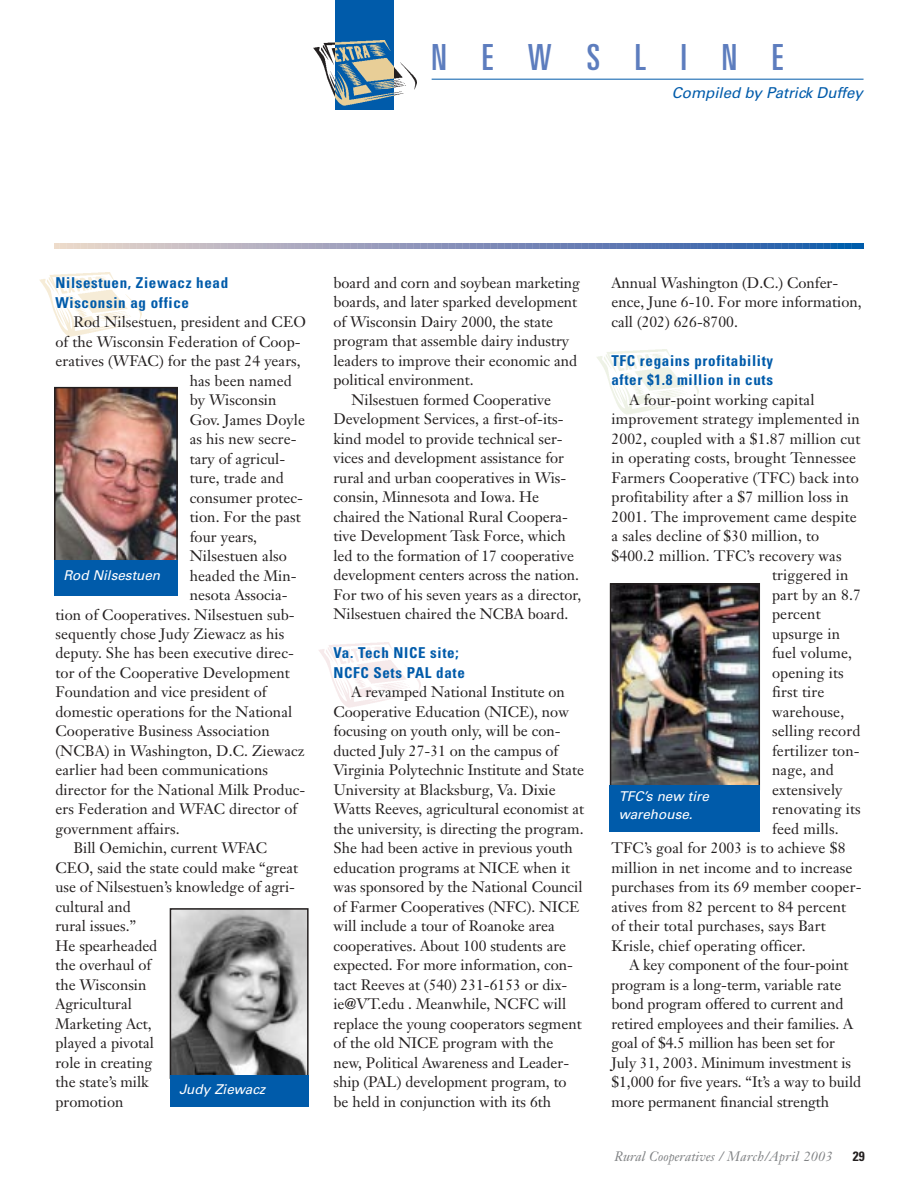
<style>
.page{position:relative;width:918px;height:1188px;background:#fff}
.page>*{position:absolute;margin:0;border:0;box-sizing:border-box;transform-origin:0 0}
.t1{font:ultra-condensed 36px "Univers";letter-spacing:.965em;color:#5d7dbe}
.t2{font:15px/19.5px "Janson Text";color:#231f1f}
.t3{font:700 condensed 15px/19.5px "Univers";letter-spacing:.045em;color:#005baa}
.t4{font:italic 15px "Univers";color:#005baa}
.t5{font:italic 13.5px/18px "Univers";color:#fff}
.t6{font:italic 13.5px "Janson Text";color:#808284}
.t7{font:700 condensed 13.5px "Univers";color:#231f1f}
</style>
<div class="page">
<img style="left:597px;top:350px;width:102px;height:64px">
<img style="left:319px;top:643px;width:102px;height:64px">
<img style="left:39px;top:272px;width:102px;height:65px">
<img style="left:314px;top:42px;width:102px;height:55px">
<div style="left:335px;top:0;width:59px;height:110px;background:#005baa"></div>
<img style="left:335px;top:41px;width:59px;height:64px">
<hr style="left:432px;top:79px;width:432px;height:1px;background:#005baa">
<svg style="left:54px;top:243px;width:810px;height:5px"></svg>
<img style="left:57px;top:390px;width:118px;height:170px">
<div style="left:54px;top:387px;width:124px;height:180px;border:2px solid #231f1f"></div>
<div style="left:54px;top:560px;width:124px;height:36px;background:#005baa"></div>
<img style="left:613px;top:586px;width:144px;height:199px">
<div style="left:610px;top:583px;width:150px;height:207px;border:2px solid #231f1f"></div>
<img style="left:173px;top:911px;width:133px;height:165px">
<div style="left:170px;top:908px;width:139px;height:171px;border:2px solid #231f1f"></div>
<div style="left:170px;top:1076px;width:139px;height:31px;background:#005baa"></div>
<div style="left:610px;top:785px;width:150px;height:47px;background:#005baa"></div>
<h1 class="t1" style="left:432px;top:44px;width:353px">NEWSLINE</h1>
<p class="t4" style="left:672px;top:87px;width:192px">Compiled by Patrick Duffey</p>
<p class="t3" style="left:56px;top:274px;width:174px">Nilsestuen, Ziewacz head<br>Wisconsin ag office</p>
<p class="t2" style="left:74px;top:314px;width:234px">Rod Nilsestuen, president and CEO</p>
<p class="t2" style="left:56px;top:333px;width:247px">of the Wisconsin Federation of Coop-</p>
<p class="t2" style="left:56px;top:353px;width:247px">eratives (WFAC) for the past 24 years,</p>
<p class="t2" style="left:190px;top:372px;width:104px">has been named</p>
<p class="t2" style="left:190px;top:392px;width:88px">by Wisconsin</p>
<p class="t2" style="left:190px;top:411px;width:117px">Gov. James Doyle</p>
<p class="t2" style="left:190px;top:431px;width:108px">as his new secre-</p>
<p class="t2" style="left:190px;top:450px;width:97px">tary of agricul-</p>
<p class="t2" style="left:190px;top:470px;width:96px">ture, trade and</p>
<p class="t2" style="left:190px;top:489px;width:115px">consumer protec-</p>
<p class="t2" style="left:190px;top:509px;width:112px">tion. For the past</p>
<p class="t2" style="left:190px;top:528px;width:69px">four years,</p>
<p class="t2" style="left:190px;top:548px;width:99px">Nilsestuen also</p>
<p class="t2" style="left:190px;top:567px;width:108px">headed the Min-</p>
<p class="t2" style="left:190px;top:587px;width:99px">nesota Associa-</p>
<p class="t2" style="left:56px;top:606px;width:241px">tion of Cooperatives. Nilsestuen sub-</p>
<p class="t2" style="left:56px;top:626px;width:230px">sequently chose Judy Ziewacz as his</p>
<p class="t2" style="left:56px;top:645px;width:240px">deputy. She has been executive direc-</p>
<p class="t2" style="left:56px;top:665px;width:236px">tor of the Cooperative Development</p>
<p class="t2" style="left:56px;top:684px;width:213px">Foundation and vice president of</p>
<p class="t2" style="left:56px;top:704px;width:238px">domestic operations for the National</p>
<p class="t2" style="left:56px;top:723px;width:216px">Cooperative Business Association</p>
<p class="t2" style="left:56px;top:743px;width:251px">(NCBA) in Washington, D.C. Ziewacz</p>
<p class="t2" style="left:56px;top:762px;width:214px">earlier had been communications</p>
<p class="t2" style="left:56px;top:782px;width:251px">director for the National Milk Produc-</p>
<p class="t2" style="left:56px;top:801px;width:243px">ers Federation and WFAC director of</p>
<p class="t2" style="left:56px;top:821px;width:126px">government affairs.</p>
<p class="t2" style="left:74px;top:840px;width:195px">Bill Oemichin, current WFAC</p>
<p class="t2" style="left:56px;top:860px;width:244px">CEO, said the state could make “great</p>
<p class="t2" style="left:56px;top:879px;width:241px">use of Nilsestuen’s knowledge of agri-</p>
<p class="t2" style="left:56px;top:899px;width:77px">cultural and</p>
<p class="t2" style="left:56px;top:918px;width:82px">rural issues.”</p>
<p class="t2" style="left:56px;top:938px;width:103px">He spearheaded</p>
<p class="t2" style="left:56px;top:957px;width:97px">the overhaul of</p>
<p class="t2" style="left:56px;top:977px;width:92px">the Wisconsin</p>
<p class="t2" style="left:56px;top:996px;width:78px">Agricultural</p>
<p class="t2" style="left:56px;top:1016px;width:98px">Marketing Act,</p>
<p class="t2" style="left:56px;top:1035px;width:100px">played a pivotal</p>
<p class="t2" style="left:56px;top:1055px;width:98px">role in creating</p>
<p class="t2" style="left:56px;top:1074px;width:95px">the state’s milk</p>
<p class="t2" style="left:56px;top:1094px;width:70px">promotion</p>
<p class="t5" style="left:63px;top:568px;width:98px">Rod Nilsestuen</p>
<p class="t5" style="left:179px;top:1081px;width:88px">Judy Ziewacz</p>
<p class="t2" style="left:333px;top:275px;width:248px">board and corn and soybean marketing</p>
<p class="t2" style="left:333px;top:294px;width:245px">boards, and later sparked development</p>
<p class="t2" style="left:333px;top:314px;width:221px">of Wisconsin Dairy 2000, the state</p>
<p class="t2" style="left:333px;top:333px;width:237px">program that assemble dairy industry</p>
<p class="t2" style="left:333px;top:353px;width:245px">leaders to improve their economic and</p>
<p class="t2" style="left:333px;top:372px;width:142px">political environment.</p>
<p class="t2" style="left:351px;top:392px;width:201px">Nilsestuen formed Cooperative</p>
<p class="t2" style="left:333px;top:411px;width:232px">Development Services, a first-of-its-</p>
<p class="t2" style="left:333px;top:431px;width:231px">kind model to provide technical ser-</p>
<p class="t2" style="left:333px;top:450px;width:232px">vices and development assistance for</p>
<p class="t2" style="left:333px;top:470px;width:234px">rural and urban cooperatives in Wis-</p>
<p class="t2" style="left:333px;top:489px;width:207px">consin, Minnesota and Iowa. He</p>
<p class="t2" style="left:333px;top:509px;width:236px">chaired the National Rural Coopera-</p>
<p class="t2" style="left:333px;top:528px;width:234px">tive Development Task Force, which</p>
<p class="t2" style="left:333px;top:548px;width:242px">led to the formation of 17 cooperative</p>
<p class="t2" style="left:333px;top:567px;width:247px">development centers across the nation.</p>
<p class="t2" style="left:333px;top:587px;width:249px">For two of his seven years as a director,</p>
<p class="t2" style="left:333px;top:606px;width:236px">Nilsestuen chaired the NCBA board.</p>
<p class="t3" style="left:333px;top:645px;width:133px">Va. Tech NICE site;<br>NCFC Sets PAL date</p>
<p class="t2" style="left:333px;top:684px;width:252px;text-indent:18px">A revamped National Institute on Cooperative Education (NICE), now focusing on youth only, will be con&shy;ducted July 27-31 on the campus of Virginia Polytechnic Institute and State University at Blacksburg, Va. Dixie Watts Reeves, agricultural economist at the university, is directing the program.<br>She had been active in previous youth education programs at NICE when it was sponsored by the National Council of Farmer Cooperatives (NFC). NICE will include a tour of Roanoke area cooperatives. About 100 students are expected. For more information, con&shy;tact Reeves at (540) 231-6153 or dix&shy;ie@VT.edu . Meanwhile, NCFC will replace the young cooperators segment of the old NICE program with the new, Political Awareness and Leader&shy;ship (PAL) development program, to be held in conjunction with its 6th</p>
<p class="t2" style="left:611px;top:275px;width:252px">Annual Washington (D.C.) Confer&shy;ence, June 6-10. For more information, call (202) 626-8700.</p>
<p class="t3" style="left:611px;top:352px;width:163px">TFC regains profitability after $1.8 million in cuts</p>
<p class="t2" style="left:629px;top:392px;width:187px">A four-point working capital</p>
<p class="t2" style="left:611px;top:411px;width:250px">improvement strategy implemented in</p>
<p class="t2" style="left:611px;top:431px;width:251px">2002, coupled with a $1.87 million cut</p>
<p class="t2" style="left:611px;top:450px;width:246px">in operating costs, brought Tennessee</p>
<p class="t2" style="left:611px;top:470px;width:249px">Farmers Cooperative (TFC) back into</p>
<p class="t2" style="left:611px;top:489px;width:239px">profitability after a $7 million loss in</p>
<p class="t2" style="left:611px;top:509px;width:247px">2001. The improvement came despite</p>
<p class="t2" style="left:611px;top:528px;width:209px">a sales decline of $30 million, to</p>
<p class="t2" style="left:611px;top:548px;width:232px">$400.2 million. TFC’s recovery was</p>
<p class="t2" style="left:772px;top:567px;width:78px">triggered in</p>
<p class="t2" style="left:772px;top:587px;width:90px">part by an 8.7</p>
<p class="t2" style="left:772px;top:606px;width:50px">percent</p>
<p class="t2" style="left:772px;top:626px;width:70px">upsurge in</p>
<p class="t2" style="left:772px;top:645px;width:82px">fuel volume,</p>
<p class="t2" style="left:772px;top:665px;width:73px">opening its</p>
<p class="t2" style="left:772px;top:684px;width:54px">first tire</p>
<p class="t2" style="left:772px;top:704px;width:74px">warehouse,</p>
<p class="t2" style="left:772px;top:723px;width:90px">selling record</p>
<p class="t2" style="left:772px;top:743px;width:89px">fertilizer ton-</p>
<p class="t2" style="left:772px;top:762px;width:63px">nage, and</p>
<p class="t2" style="left:772px;top:782px;width:72px">extensively</p>
<p class="t2" style="left:772px;top:801px;width:90px">renovating its</p>
<p class="t2" style="left:772px;top:821px;width:68px">feed mills.</p>
<p class="t2" style="left:611px;top:840px;width:235px">TFC’s goal for 2003 is to achieve $8</p>
<p class="t2" style="left:611px;top:860px;width:243px">million in net income and to increase</p>
<p class="t2" style="left:611px;top:879px;width:252px">purchases from its 69 member cooper-</p>
<p class="t2" style="left:611px;top:899px;width:236px">atives from 82 percent to 84 percent</p>
<p class="t2" style="left:611px;top:918px;width:216px">of their total purchases, says Bart</p>
<p class="t2" style="left:611px;top:938px;width:196px">Krisle, chief operating officer.</p>
<p class="t2" style="left:629px;top:957px;width:221px">A key component of the four-point</p>
<p class="t2" style="left:611px;top:977px;width:231px">program is a long-term, variable rate</p>
<p class="t2" style="left:611px;top:996px;width:234px">bond program offered to current and</p>
<p class="t2" style="left:611px;top:1016px;width:243px">retired employees and their families. A</p>
<p class="t2" style="left:611px;top:1035px;width:225px">goal of $4.5 million has been set for</p>
<p class="t2" style="left:611px;top:1055px;width:241px">July 31, 2003. Minimum investment is</p>
<p class="t2" style="left:611px;top:1074px;width:251px">$1,000 for five years. “It’s a way to build</p>
<p class="t2" style="left:611px;top:1094px;width:219px">more permanent financial strength</p>
<p class="t5" style="left:619px;top:789px;width:92px">TFC’s new tire warehouse.</p>
<p class="t6" style="left:615px;top:1152px;width:220px">Rural Cooperatives / March/April 2003</p>
<p class="t7" style="left:853px;top:1152px;width:13px">29</p>
</div>
